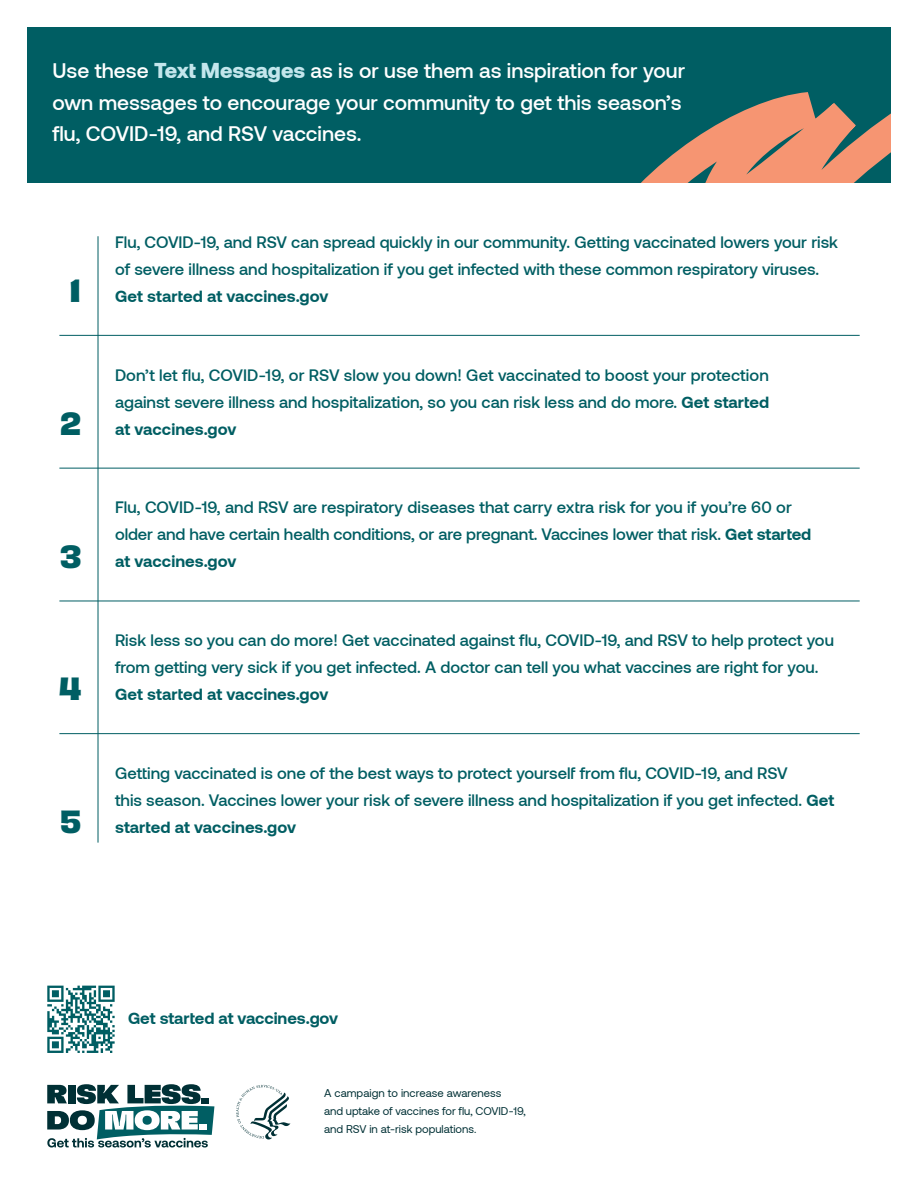
<style>
.page{position:relative;width:918px;height:1188px;background:#fff}
.page>*{position:absolute;margin:0;border:0;box-sizing:border-box;transform-origin:0 0}
.t1{font:700 30px "Obviously";color:#005e63}
.t2{font:500 21px/31.5px "Aeonik";color:#fff}
.t3{font:500 16.5px/27px "Aeonik";color:#005e63}
.t4{font:700 16.5px "Aeonik";letter-spacing:-.005em;color:#005e63}
.t5{font:11.25px/18px "Aeonik";color:#003035}
.s1{font-weight:900;color:#c3e6ec}
.s2{font-weight:700}
</style>
<div class="page">
<div style="left:27px;top:27px;width:864px;height:156px;background:#005e63"></div>
<svg style="left:641px;top:92px;width:250px;height:91px"></svg>
<hr style="left:59px;top:335px;width:801px;height:1px;background:#005e63">
<hr style="left:59px;top:468px;width:801px;height:1px;background:#005e63">
<hr style="left:59px;top:601px;width:801px;height:1px;background:#005e63">
<hr style="left:59px;top:733px;width:801px;height:1px;background:#005e63">
<hr style="left:98px;top:236px;width:1px;height:607px;background:#005e63">
<svg style="left:47px;top:986px;width:68px;height:67px"></svg>
<svg style="left:47px;top:1084px;width:167px;height:64px"></svg>
<div style="left:199px;top:1124px;width:8px;height:6px;background:#fff"></div>
<svg style="left:236px;top:1085px;width:54px;height:54px"></svg>
<h1 class="t2" style="left:52px;top:55px;width:634px">Use these <span class="s1">Text Messages</span> as is or use them as inspiration for your own messages to encourage your community to get this season’s flu, COVID-19, and RSV vaccines.</h1>
<p class="t1" style="left:69px;top:266px;width:13px">1</p>
<p class="t1" style="left:60px;top:399px;width:23px">2</p>
<p class="t1" style="left:60px;top:532px;width:23px">3</p>
<p class="t1" style="left:58px;top:665px;width:25px">4</p>
<p class="t1" style="left:60px;top:798px;width:23px">5</p>
<p class="t3" style="left:115px;top:228px;width:725px">Flu, COVID-19, and RSV can spread quickly in our community. Getting vaccinated lowers your risk of severe illness and hospitalization if you get infected with these common respiratory viruses.<br><span class="s2">Get started at vaccines.gov</span></p>
<p class="t3" style="left:115px;top:361px;width:656px;text-align:justify">Don’t let flu, COVID-19, or RSV slow you down! Get vaccinated to boost your protection against severe illness and hospitalization, so you can risk less and do more. <span class="s2">Get started at vaccines.gov</span></p>
<p class="t3" style="left:115px;top:494px;width:698px">Flu, COVID-19, and RSV are respiratory diseases that carry extra risk for you if you’re 60 or older and have certain health conditions, or are pregnant. Vaccines lower that risk. <span class="s2">Get started at vaccines.gov</span></p>
<p class="t3" style="left:115px;top:627px;width:720px">Risk less so you can do more! Get vaccinated against flu, COVID-19, and RSV to help protect you from getting very sick if you get infected. A doctor can tell you what vaccines are right for you.<br><span class="s2">Get started at vaccines.gov</span></p>
<p class="t3" style="left:115px;top:759px;width:721px">Getting vaccinated is one of the best ways to protect yourself from flu, COVID-19, and RSV<br>this season. Vaccines lower your risk of severe illness and hospitalization if you get infected. <span class="s2">Get started at vaccines.gov</span></p>
<p class="t4" style="left:128px;top:1008px;width:211px">Get started at vaccines.gov</p>
<p class="t5" style="left:324px;top:1084px;width:203px">A campaign to increase awareness<br>and uptake of vaccines for flu, COVID-19, and RSV in at-risk populations.</p>
</div>
